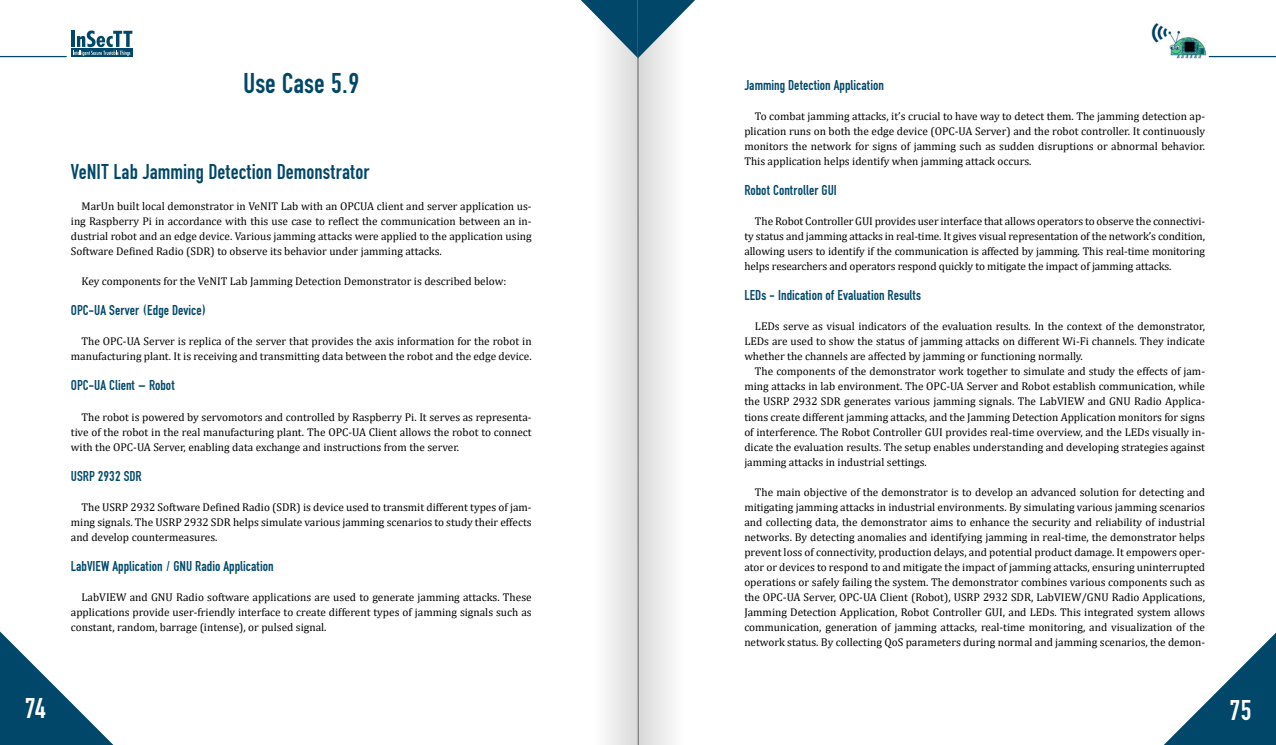
<style>
.page{position:relative;width:1276px;height:745px;background:#fff}
.page>*{position:absolute;margin:0;border:0;box-sizing:border-box;transform-origin:0 0}
.Tytuły_duże{font:30px "Fette Eng DOT";color:#004769}
.t1{font:30px "Fette Eng DOT";color:#fff}
.Tytuły_srednie{font:22.5px "Fette Eng DOT";color:#004769}
.Tytuły_małe{font:15px "Fette Eng DOT";color:#004769}
.Tekst_zwykły{font:11.25px/15px "Cambria";color:#000;text-align:justify}
</style>
<div class="page">
<div style="left:71px;top:48px;width:61px;height:9px;background:#004769"></div>
<hr style="left:71px;top:31px;width:3px;height:16px;background:#004769">
<svg style="left:73px;top:30px;width:59px;height:26px"></svg>
<img style="left:1151px;top:23px;width:55px;height:35px">
<hr style="left:1208px;top:56px;width:68px;height:1px;background:#004769">
<hr style="left:0;top:56px;width:67px;height:1px;background:#004769">
<svg style="left:1165px;top:632px;width:111px;height:112px"></svg>
<svg style="left:0;top:631px;width:113px;height:113px"></svg>
<div style="left:638px;top:0;width:45px;height:744px;background:linear-gradient(to right,#d8d8d8,#fefefe)"></div>
<div style="left:593px;top:0;width:45px;height:744px;background:linear-gradient(to right,#fff,#d9d9d9)"></div>
<svg style="left:581px;top:0;width:114px;height:58px"></svg>
<p class="Tytuły_duże" style="left:243px;top:67px;width:118px">Use Case 5.9</p>
<p class="Tytuły_srednie" style="left:71px;top:160px;width:300px">VeNIT Lab Jamming Detection Demonstrator</p>
<p class="Tekst_zwykły" style="left:71px;top:199px;width:462px;text-indent:11px">MarUn built local demonstrator in VeNIT Lab with an OPCUA client and server application us&shy;ing Raspberry Pi in accordance with this use case to reflect the communication between an in&shy;dustrial robot and an edge device. Various jamming attacks were applied to the application using Software Defined Radio (SDR) to observe its behavior under jamming attacks.</p>
<p class="Tekst_zwykły" style="left:81px;top:274px;width:426px">Key components for the VeNIT Lab Jamming Detection Demonstrator is described below:</p>
<p class="Tytuły_małe" style="left:71px;top:302px;width:137px">OPC-UA Server (Edge Device)</p>
<p class="Tekst_zwykły" style="left:71px;top:334px;width:462px;text-align:right">The OPC-UA Server is replica of the server that provides the axis information for the robot in manufacturing plant. It is receiving and transmitting data between the robot and the edge device.</p>
<p class="Tytuły_małe" style="left:71px;top:377px;width:106px">OPC-UA Client – Robot</p>
<p class="Tekst_zwykły" style="left:71px;top:409px;width:462px;text-indent:11px">The robot is powered by servomotors and controlled by Raspberry Pi. It serves as representa&shy;tive of the robot in the real manufacturing plant. The OPC-UA Client allows the robot to connect with the OPC-UA Server, enabling data exchange and instructions from the server.</p>
<p class="Tytuły_małe" style="left:71px;top:467px;width:72px">USRP 2932 SDR</p>
<p class="Tekst_zwykły" style="left:71px;top:499px;width:462px;text-indent:11px">The USRP 2932 Software Defined Radio (SDR) is device used to transmit different types of jam&shy;ming signals. The USRP 2932 SDR helps simulate various jamming scenarios to study their effects and develop countermeasures.</p>
<p class="Tytuły_małe" style="left:71px;top:557px;width:204px">LabVIEW Application / GNU Radio Application</p>
<p class="Tekst_zwykły" style="left:71px;top:589px;width:462px;text-indent:11px">LabVIEW and GNU Radio software applications are used to generate jamming attacks. These applications provide user-friendly interface to create different types of jamming signals such as constant, random, barrage (intense), or pulsed signal.</p>
<p class="Tytuły_małe" style="left:744px;top:77px;width:141px">Jamming Detection Application</p>
<p class="Tekst_zwykły" style="left:744px;top:109px;width:462px;text-indent:11px">To combat jamming attacks, it’s crucial to have way to detect them. The jamming detection ap&shy;plication runs on both the edge device (OPC-UA Server) and the robot controller. It continuously monitors the network for signs of jamming such as sudden disruptions or abnormal behavior.<br>This application helps identify when jamming attack occurs.</p>
<p class="Tytuły_małe" style="left:744px;top:182px;width:94px">Robot Controller GUI</p>
<p class="Tekst_zwykły" style="left:744px;top:214px;width:462px;text-indent:11px">The Robot Controller GUI provides user interface that allows operators to observe the connectivi&shy;ty status and jamming attacks in real-time. It gives visual representation of the network’s condition, allowing users to identify if the communication is affected by jamming. This real-time monitoring helps researchers and operators respond quickly to mitigate the impact of jamming attacks.</p>
<p class="Tytuły_małe" style="left:744px;top:287px;width:178px">LEDs - Indication of Evaluation Results</p>
<p class="Tekst_zwykły" style="left:744px;top:319px;width:462px;text-indent:11px">LEDs serve as visual indicators of the evaluation results. In the context of the demonstrator, LEDs are used to show the status of jamming attacks on different Wi-Fi channels. They indicate whether the channels are affected by jamming or functioning normally.</p>
<p class="Tekst_zwykły" style="left:744px;top:364px;width:462px;text-indent:11px">The components of the demonstrator work together to simulate and study the effects of jam&shy;ming attacks in lab environment. The OPC-UA Server and Robot establish communication, while the USRP 2932 SDR generates various jamming signals. The LabVIEW and GNU Radio Applica&shy;tions create different jamming attacks, and the Jamming Detection Application monitors for signs of interference. The Robot Controller GUI provides real-time overview, and the LEDs visually in&shy;dicate the evaluation results. The setup enables understanding and developing strategies against jamming attacks in industrial settings.</p>
<p class="Tekst_zwykły" style="left:744px;top:484px;width:462px;text-indent:11px">The main objective of the demonstrator is to develop an advanced solution for detecting and mitigating jamming attacks in industrial environments. By simulating various jamming scenarios and collecting data, the demonstrator aims to enhance the security and reliability of industrial networks. By detecting anomalies and identifying jamming in real-time, the demonstrator helps prevent loss of connectivity, production delays, and potential product damage. It empowers oper&shy;ator or devices to respond to and mitigate the impact of jamming attacks, ensuring uninterrupted operations or safely failing the system. The demonstrator combines various components such as the OPC-UA Server, OPC-UA Client (Robot), USRP 2932 SDR, LabVIEW/GNU Radio Applications, Jamming Detection Application, Robot Controller GUI, and LEDs. This integrated system allows communication, generation of jamming attacks, real-time monitoring, and visualization of the network status. By collecting QoS parameters during normal and jamming scenarios, the demon-</p>
<h1 class="t1" style="left:25px;top:691px;width:23px">74</h1>
<h1 class="t1" style="left:1229px;top:693px;width:24px">75</h1>
</div>
